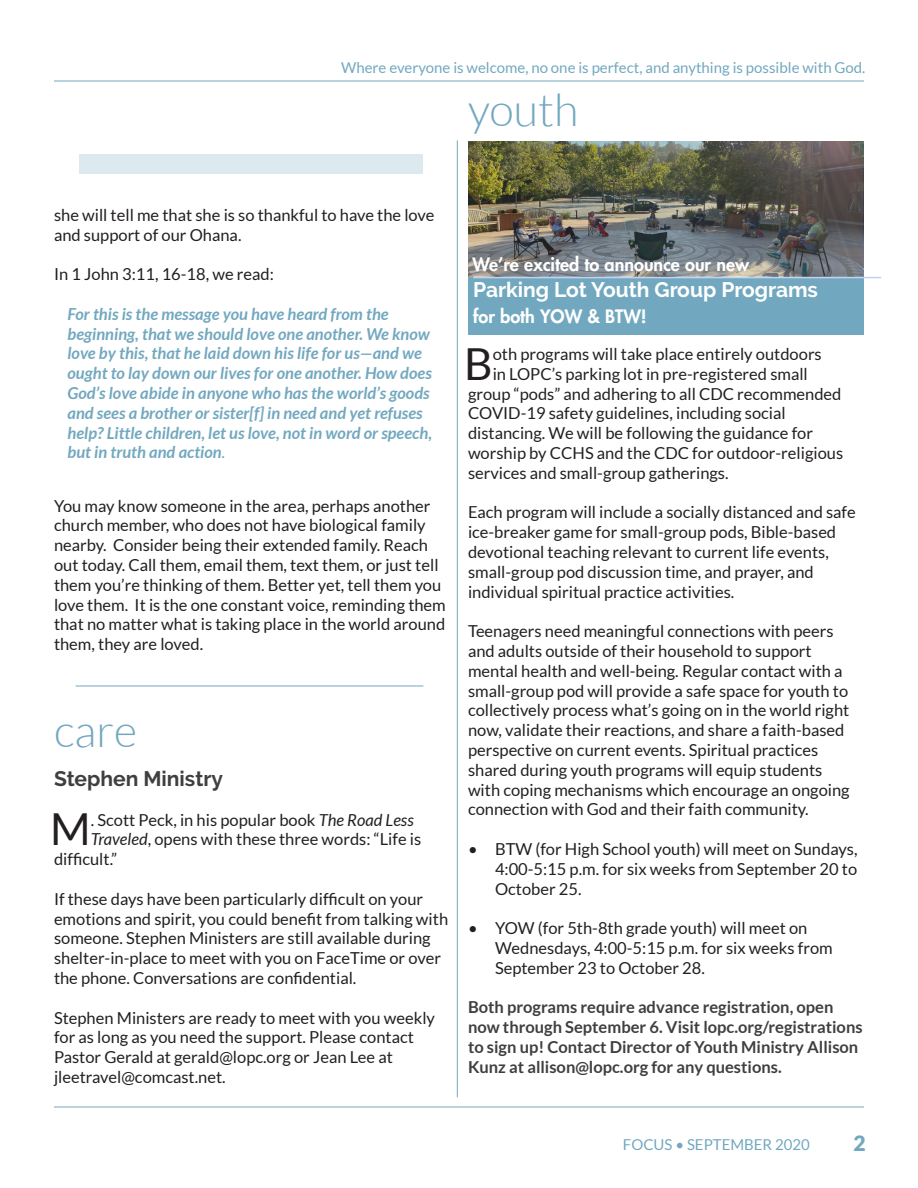
<style>
.page{position:relative;width:918px;height:1188px;background:#fff}
.page>*{position:absolute;margin:0;border:0;box-sizing:border-box;transform-origin:0 0}
.Byline{font:300 45px "Lato";color:#72a8bf}
.Body{font:44.1px "Lato";color:#231f20}
.Headline{font:700 21px "Raleway";color:#fff}
.Headline-2{font:700 21px "Raleway";color:#3f3f3f}
.t1{font:900 21px "Lato";color:#72a8bf}
.Subtitle{font:800 18px "Futura LT";color:#fff}
.Body-2{font:16.5px/19.8px "Lato";color:#231f20}
.Byline-2{font:italic 700 16.5px/19.8px "Lato";color:#72a8bf}
.Date___Time{font:700 16.5px/19.8px "Lato";color:#3f3f3f}
.t2{font:15px "Lato";color:#72a8bf}
.s1{font-weight:400}
.s2{font-style:italic}
</style>
<div class="page">
<hr style="left:54px;top:1107px;width:810px;height:1px;background:#72a8bf">
<hr style="left:54px;top:81px;width:810px;height:1px;background:#72a8bf">
<div style="left:468px;top:253px;width:396px;height:81px;background:#72a8bf"></div>
<hr style="left:457px;top:140px;width:1px;height:957px;background:#72a8bf">
<div style="left:79px;top:154px;width:343px;height:20px;background:#dce9ef"></div>
<img style="left:469px;top:141px;width:394px;height:134px">
<hr style="left:473px;top:277px;width:408px;height:1px;background:#c3d3ec">
<hr style="left:76px;top:686px;width:347px;height:1px;background:#72a8bf">
<p class="t2" style="left:341px;top:59px;width:526px">Where everyone is welcome, no one is perfect, and anything is possible with God.</p>
<p class="Byline" style="left:468px;top:86px;width:112px">youth</p>
<p class="Body-2" style="left:54px;top:205px;width:382px">she will tell me that she is so thankful to have the love and support of our Ohana.</p>
<p class="Body-2" style="left:54px;top:264px;width:221px">In 1 John 3:11, 16-18, we read:</p>
<p class="Byline-2" style="left:68px;top:304px;width:366px">For this is the message you have heard from the beginning, that we should love one another. We know love by this, that he laid down his life for us—and we ought to lay down our lives for one another. How does God’s love abide in anyone who has the world’s goods and sees a brother or sister[f] in need and yet refuses help? Little children, let us love, not in word or speech, but in truth and action<span class="s1">.</span></p>
<p class="Body-2" style="left:54px;top:496px;width:393px">You may know someone in the area, perhaps another church member, who does not have biological family nearby. Consider being their extended family. Reach out today. Call them, email them, text them, or just tell them you’re thinking of them. Better yet, tell them you love them. It is the one constant voice, reminding them that no matter what is taking place in the world around them, they are loved.</p>
<p class="Byline" style="left:54px;top:707px;width:85px">care</p>
<p class="Headline-2" style="left:54px;top:767px;width:171px">Stephen Ministry</p>
<p class="Body" style="left:50px;top:805px;width:42px">M</p>
<p class="Body-2" style="left:91px;top:810px;width:325px">. Scott Peck, in his popular book <span class="s2">The Road Less</span></p>
<p class="Body-2" style="left:91px;top:829px;width:332px"><span class="s2">Traveled</span>, opens with these three words: “Life is</p>
<p class="Body-2" style="left:54px;top:849px;width:65px">difficult.”</p>
<p class="Body-2" style="left:54px;top:889px;width:396px">If these days have been particularly difficult on your emotions and spirit, you could benefit from talking with someone. Stephen Ministers are still available during shelter-in-place to meet with you on FaceTime or over the phone. Conversations are confidential.</p>
<p class="Body-2" style="left:54px;top:1008px;width:383px">Stephen Ministers are ready to meet with you weekly for as long as you need the support. Please contact Pastor Gerald at gerald@lopc.org or Jean Lee at jleetravel@comcast.net.</p>
<p class="Subtitle" style="left:472px;top:252px;width:278px">We’re excited to announce our new</p>
<p class="Headline" style="left:473px;top:278px;width:347px">Parking Lot Youth Group Programs</p>
<p class="Subtitle" style="left:473px;top:305px;width:175px">for both YOW &amp; BTW!</p>
<p class="Body" style="left:464px;top:339px;width:30px">B</p>
<p class="Body-2" style="left:493px;top:344px;width:331px">oth programs will take place entirely outdoors</p>
<p class="Body-2" style="left:493px;top:364px;width:317px">in LOPC’s parking lot in pre-registered small</p>
<p class="Body-2" style="left:468px;top:384px;width:375px">group “pods” and adhering to all CDC recommended</p>
<p class="Body-2" style="left:468px;top:404px;width:319px">COVID-19 safety guidelines, including social</p>
<p class="Body-2" style="left:468px;top:423px;width:347px">distancing. We will be following the guidance for</p>
<p class="Body-2" style="left:468px;top:443px;width:377px">worship by CCHS and the CDC for outdoor-religious</p>
<p class="Body-2" style="left:468px;top:463px;width:262px">services and small-group gatherings.</p>
<p class="Body-2" style="left:468px;top:503px;width:389px">Each program will include a socially distanced and safe ice-breaker game for small-group pods, Bible-based devotional teaching relevant to current life events, small-group pod discussion time, and prayer, and individual spiritual practice activities.</p>
<p class="Body-2" style="left:468px;top:621px;width:383px">Teenagers need meaningful connections with peers and adults outside of their household to support mental health and well-being. Regular contact with a small-group pod will provide a safe space for youth to collectively process what’s going on in the world right now, validate their reactions, and share a faith-based perspective on current events. Spiritual practices shared during youth programs will equip students with coping mechanisms which encourage an ongoing connection with God and their faith community.</p>
<p class="Body-2" style="left:495px;top:839px;width:364px;text-align:justify;text-indent:-27px">• BTW (for High School youth) will meet on Sundays, 4:00-5:15 p.m. for six weeks from September 20 to October 25.</p>
<p class="Body-2" style="left:495px;top:918px;width:339px;text-indent:-27px">• YOW (for 5th-8th grade youth) will meet on<br>Wednesdays, 4:00-5:15 p.m. for six weeks from<br>September 23 to October 28.</p>
<p class="Date___Time" style="left:468px;top:997px;width:396px">Both programs require advance registration, open now through September 6. Visit lopc.org/registrations to sign up! Contact Director of Youth Ministry Allison Kunz at allison@lopc.org for any questions.</p>
<p class="t2" style="left:623px;top:1136px;width:189px">FOCUS • SEPTEMBER 2020</p>
<p class="t1" style="left:853px;top:1131px;width:14px">2</p>
</div>
